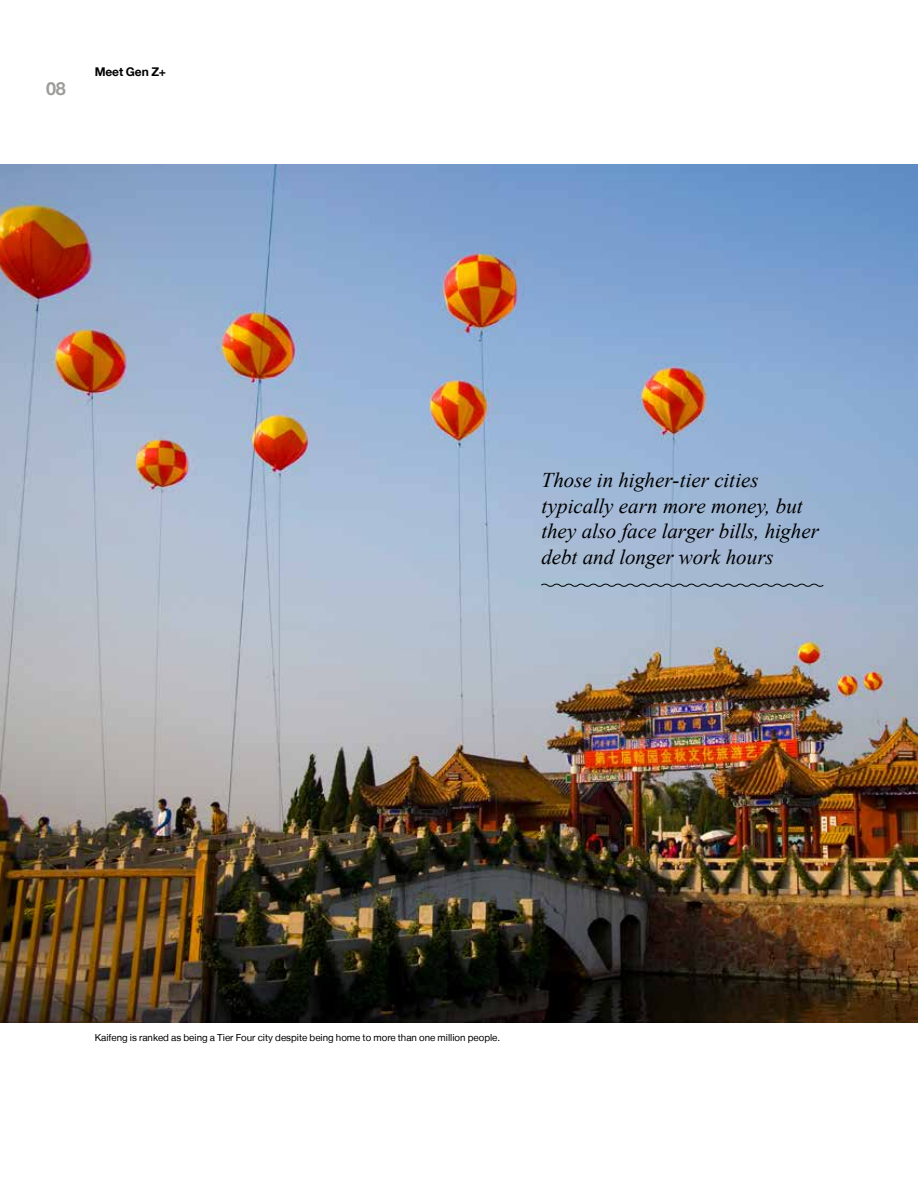
<style>
.page{position:relative;width:918px;height:1188px;background:#fff}
.page>*{position:absolute;margin:0;border:0;box-sizing:border-box;transform-origin:0 0}
.t1{font:italic 21px/25.5px "Times New Roman";letter-spacing:-.005em;color:#000}
.t2{font:700 18px "Helvetica Neue";color:#9d9d9c}
.t3{font:700 12px "Helvetica Neue LT";letter-spacing:-.005em;color:#000}
.t4{font:9.75px "Helvetica Neue LT";color:#000}
</style>
<div class="page">
<img style="left:0;top:165px;width:918px;height:858px">
<svg style="left:540px;top:583px;width:284px;height:5px"></svg>
<p class="t2" style="left:46px;top:75px;width:21px">08</p>
<p class="t3" style="left:95px;top:65px;width:73px">Meet Gen Z+</p>
<p class="t1" style="left:541px;top:467px;width:279px">Those in higher-tier cities typically earn more money, but they also face larger bills, higher debt and longer work hours</p>
<p class="t4" style="left:95px;top:1032px;width:407px">Kaifeng is ranked as being a Tier Four city despite being home to more than one million people.</p>
</div>
